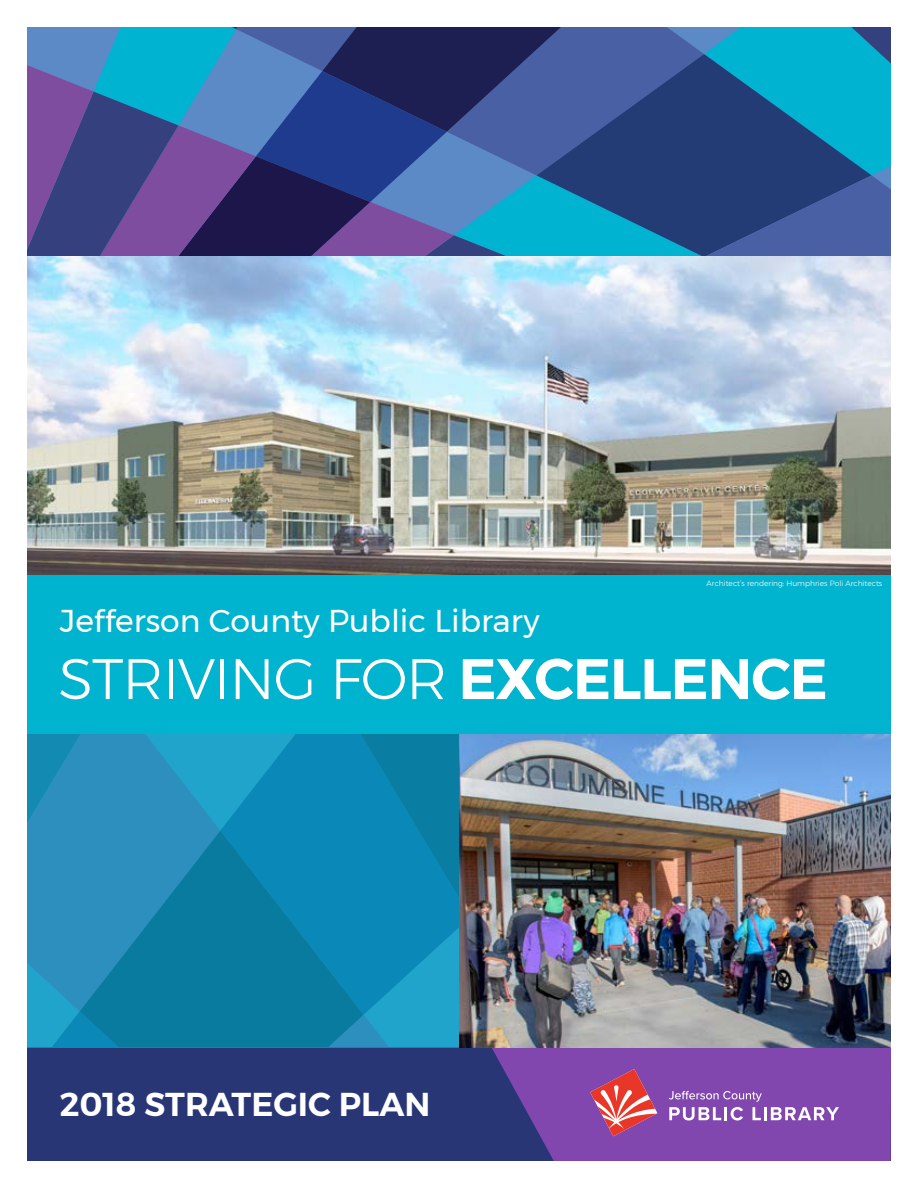
<style>
.page{position:relative;width:918px;height:1188px;background:#fff}
.page>*{position:absolute;margin:0;border:0;box-sizing:border-box;transform-origin:0 0}
.t1{font:300 57px "Montserrat";letter-spacing:-.02em;color:#fff}
.t2{font:600 33px "Montserrat";color:#fff}
.t3{font:31.5px "Montserrat";color:#fff}
.t4{font:300 7.5px "Montserrat";color:#fff}
.s1{font-weight:600}
</style>
<div class="page">
<svg style="left:27px;top:27px;width:864px;height:229px;background:#335e98"></svg>
<div style="left:27px;top:1048px;width:864px;height:113px;background:#283676"></div>
<svg style="left:492px;top:1048px;width:399px;height:113px;background:#7944a9"></svg>
<svg style="left:590px;top:1069px;width:67px;height:67px;background:#be5a82"></svg>
<svg style="left:669px;top:1091px;width:170px;height:29px;background:#9f71c1"></svg>
<img style="left:459px;top:733px;width:432px;height:315px">
<img style="left:27px;top:256px;width:864px;height:319px">
<div style="left:27px;top:575px;width:864px;height:158px;background:#00b3ce"></div>
<svg style="left:27px;top:733px;width:432px;height:315px;background:#1589b3"></svg>
<p class="t4" style="left:707px;top:577px;width:177px">Architect’s rendering: Humphries Poli Architects</p>
<h3 class="t3" style="left:60px;top:597px;width:481px">Jefferson County Public Library</h3>
<h1 class="t1" style="left:58px;top:636px;width:771px">STRIVING FOR <span class="s1">EXCELLENCE</span></h1>
<h2 class="t2" style="left:60px;top:1078px;width:372px">2018 STRATEGIC PLAN</h2>
</div>
